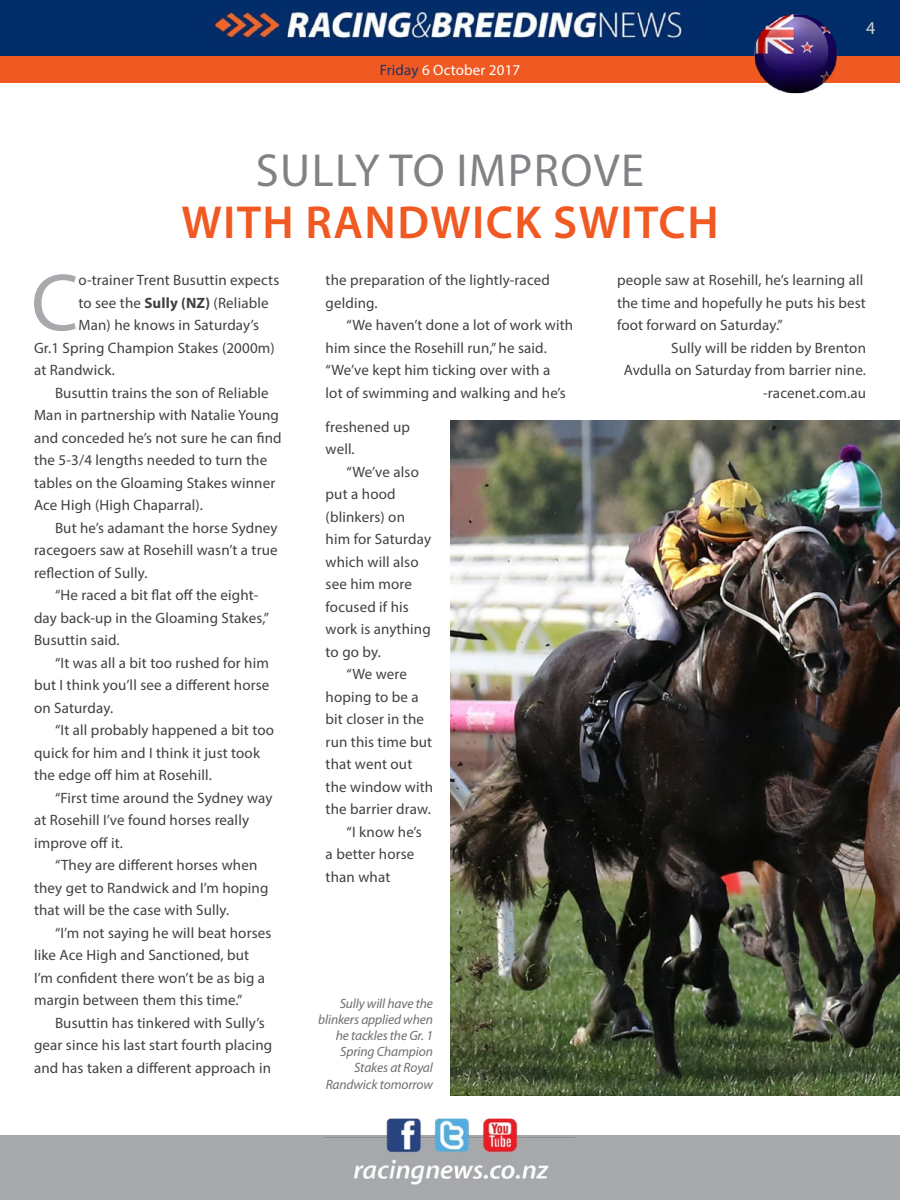
<style>
.page{position:relative;width:900px;height:1200px;background:#fff}
.page>*{position:absolute;margin:0;border:0;box-sizing:border-box;transform-origin:0 0}
.t1{font:81.75px "Myriad Pro";color:#a7a9ac}
.t2{font:600 46.5px "Myriad Pro";letter-spacing:.03em;color:#f15922}
.t3{font:46.5px "Myriad Pro";letter-spacing:.03em;color:#808285}
.t4{font:18px "Myriad Pro";color:#d1d4d4}
.t5{font:15px/22.5px "Myriad Pro";letter-spacing:.01em;color:#414042}
.t6{font:15px "Myriad Pro";letter-spacing:.01em;color:#fff}
.t7{font:italic 13.5px/16.2px "Myriad Pro";letter-spacing:-.01em;color:#6d6e71;text-align:right}
.s1{color:#203267}
.s2{font-weight:700}
</style>
<div class="page">
<div style="left:0;top:1136px;width:900px;height:64px;background:#a7a9ac"></div>
<img style="left:325px;top:1118px;width:250px;height:67px">
<div style="left:0;top:56px;width:900px;height:27px;background:#f15922"></div>
<img style="left:0;top:0;width:900px;height:56px">
<img style="left:450px;top:421px;width:450px;height:675px">
<img style="left:752px;top:12px;width:88px;height:82px">
<p class="t6" style="left:380px;top:61px;width:142px"><span class="s1">Friday</span> 6 October 2017</p>
<h2 class="t3" style="left:256px;top:142px;width:227px">Sully to impr</h2>
<h2 class="t3" style="left:560px;top:142px;width:80px">ove</h2>
<h2 class="t2" style="left:181px;top:193px;width:532px">WITH RANDWICK SWITCH</h2>
<p class="t4" style="left:866px;top:17px;width:11px">4</p>
<h1 class="t1" style="left:31px;top:252px;width:49px">C</h1>
<p class="t5" style="left:78px;top:269px;width:202px">o-trainer Trent Busuttin expects</p>
<p class="t5" style="left:78px;top:291px;width:192px">to see the <span class="s2">Sully (NZ)</span> (Reliable</p>
<p class="t5" style="left:78px;top:314px;width:182px">Man) he knows in Saturday’s</p>
<p class="t5" style="left:34px;top:336px;width:242px">Gr.1 Spring Champion Stakes (2000m)</p>
<p class="t5" style="left:34px;top:359px;width:82px">at Randwick.</p>
<p class="t5" style="left:55px;top:381px;width:215px">Busuttin trains the son of Reliable</p>
<p class="t5" style="left:34px;top:404px;width:247px">Man in partnership with Natalie Young</p>
<p class="t5" style="left:34px;top:426px;width:249px">and conceded he’s not sure he can find</p>
<p class="t5" style="left:34px;top:449px;width:235px">the 5-3/4 lengths needed to turn the</p>
<p class="t5" style="left:34px;top:471px;width:243px">tables on the Gloaming Stakes winner</p>
<p class="t5" style="left:34px;top:494px;width:170px">Ace High (High Chaparral).</p>
<p class="t5" style="left:55px;top:516px;width:224px">But he’s adamant the horse Sydney</p>
<p class="t5" style="left:34px;top:539px;width:245px">racegoers saw at Rosehill wasn’t a true</p>
<p class="t5" style="left:34px;top:561px;width:115px">reflection of Sully.</p>
<p class="t5" style="left:55px;top:584px;width:205px">“He raced a bit flat off the eight-</p>
<p class="t5" style="left:34px;top:606px;width:237px">day back-up in the Gloaming Stakes,”</p>
<p class="t5" style="left:34px;top:629px;width:87px">Busuttin said.</p>
<p class="t5" style="left:55px;top:651px;width:215px">“It was all a bit too rushed for him</p>
<p class="t5" style="left:34px;top:674px;width:237px">but I think you’ll see a different horse</p>
<p class="t5" style="left:34px;top:696px;width:81px">on Saturday.</p>
<p class="t5" style="left:55px;top:719px;width:221px">“It all probably happened a bit too</p>
<p class="t5" style="left:34px;top:741px;width:228px">quick for him and I think it just took</p>
<p class="t5" style="left:34px;top:764px;width:179px">the edge off him at Rosehill.</p>
<p class="t5" style="left:55px;top:786px;width:219px">“First time around the Sydney way</p>
<p class="t5" style="left:34px;top:809px;width:217px">at Rosehill I’ve found horses really</p>
<p class="t5" style="left:34px;top:831px;width:90px">improve off it.</p>
<p class="t5" style="left:55px;top:854px;width:204px">“They are different horses when</p>
<p class="t5" style="left:34px;top:876px;width:236px">they get to Randwick and I’m hoping</p>
<p class="t5" style="left:34px;top:899px;width:197px">that will be the case with Sully.</p>
<p class="t5" style="left:55px;top:921px;width:218px">“I’m not saying he will beat horses</p>
<p class="t5" style="left:34px;top:944px;width:217px">like Ace High and Sanctioned, but</p>
<p class="t5" style="left:34px;top:966px;width:233px">I’m confident there won’t be as big a</p>
<p class="t5" style="left:34px;top:989px;width:210px">margin between them this time.”</p>
<p class="t5" style="left:55px;top:1011px;width:211px">Busuttin has tinkered with Sully’s</p>
<p class="t5" style="left:34px;top:1034px;width:240px">gear since his last start fourth placing</p>
<p class="t5" style="left:34px;top:1056px;width:239px">and has taken a different approach in</p>
<p class="t5" style="left:326px;top:269px;width:226px">the preparation of the lightly-raced gelding.</p>
<p class="t5" style="left:326px;top:314px;width:249px;text-indent:21px">“We haven’t done a lot of work with him since the Rosehill run,” he said. “We’ve kept him ticking over with a<br>lot of swimming and walking and he’s</p>
<p class="t5" style="left:326px;top:415px;width:86px">freshened up well.</p>
<p class="t5" style="left:347px;top:460px;width:74px">“We’ve also</p>
<p class="t5" style="left:326px;top:483px;width:71px">put a hood</p>
<p class="t5" style="left:326px;top:505px;width:81px">(blinkers) on</p>
<p class="t5" style="left:326px;top:528px;width:107px">him for Saturday</p>
<p class="t5" style="left:326px;top:550px;width:94px">which will also</p>
<p class="t5" style="left:326px;top:573px;width:88px">see him more</p>
<p class="t5" style="left:326px;top:595px;width:85px">focused if his</p>
<p class="t5" style="left:326px;top:618px;width:107px">work is anything</p>
<p class="t5" style="left:326px;top:640px;width:57px">to go by.</p>
<p class="t5" style="left:347px;top:663px;width:62px">“We were</p>
<p class="t5" style="left:326px;top:685px;width:95px">hoping to be a</p>
<p class="t5" style="left:326px;top:708px;width:100px">bit closer in the</p>
<p class="t5" style="left:326px;top:730px;width:108px">run this time but</p>
<p class="t5" style="left:326px;top:753px;width:88px">that went out</p>
<p class="t5" style="left:326px;top:775px;width:109px">the window with</p>
<p class="t5" style="left:326px;top:798px;width:107px">the barrier draw.</p>
<p class="t5" style="left:347px;top:820px;width:77px">“I know he’s</p>
<p class="t5" style="left:326px;top:843px;width:90px">a better horse</p>
<p class="t5" style="left:326px;top:865px;width:66px">than what</p>
<p class="t7" style="left:318px;top:995px;width:116px">Sully will have the blinkers applied when he tackles the Gr. 1<br>Spring Champion<br>Stakes at Royal<br>Randwick tomorrow</p>
<p class="t5" style="left:617px;top:269px;width:250px">people saw at Rosehill, he’s learning all the time and hopefully he puts his best foot forward on Saturday.”</p>
<p class="t5" style="left:624px;top:336px;width:244px;text-align:right">Sully will be ridden by Brenton<br>Avdulla on Saturday from barrier nine. -racenet.com.au</p>
</div>
